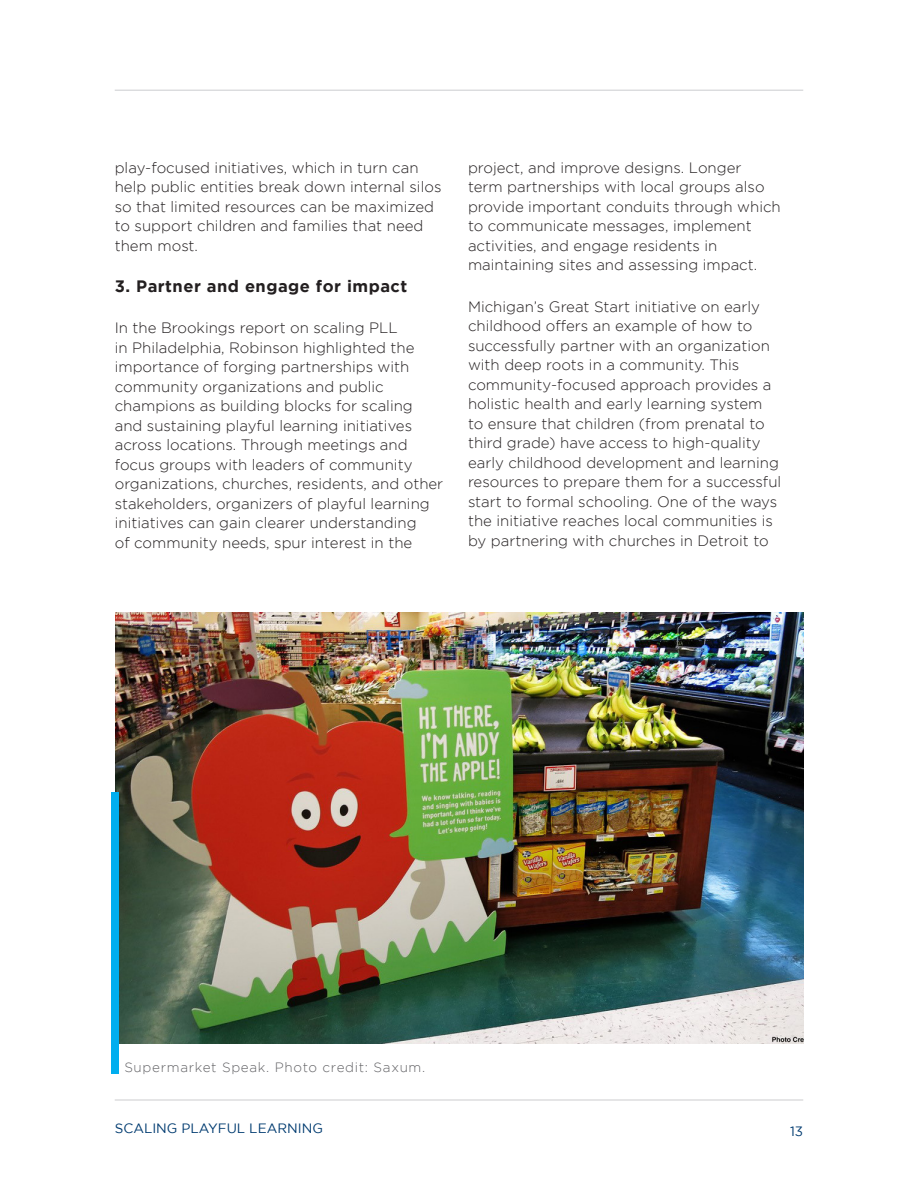
<style>
.page{position:relative;width:918px;height:1188px;background:#fff}
.page>*{position:absolute;margin:0;border:0;box-sizing:border-box;transform-origin:0 0}
.Normal_wrd_2{font:700 16.5px "Gotham";letter-spacing:.03em;color:#231f20}
.Normal_wrd_2-2{font:300 15px/19.5px "Gotham";color:#231f20}
.t1{font:300 13.5px "Gotham";letter-spacing:.05em;color:#636366}
.t2{font:13.5px "Gotham";color:#003b70}
</style>
<div class="page">
<hr style="left:115px;top:1099px;width:688px;height:2px;background:#d1d2d4">
<hr style="left:115px;top:90px;width:688px;height:1px;background:#d1d2d4">
<img style="left:115px;top:612px;width:689px;height:432px">
<div style="left:112px;top:792px;width:7px;height:281px;background:#00aeef"></div>
<p class="Normal_wrd_2-2" style="left:115px;top:158px;width:328px">play-focused initiatives, which in turn can help public entities break down internal silos so that limited resources can be maximized to support children and families that need them most.</p>
<p class="Normal_wrd_2" style="left:115px;top:277px;width:294px">3. Partner and engage for impact</p>
<p class="Normal_wrd_2-2" style="left:115px;top:318px;width:330px">In the Brookings report on scaling PLL<br>in Philadelphia, Robinson highlighted the importance of forging partnerships with community organizations and public champions as building blocks for scaling and sustaining playful learning initiatives across locations. Through meetings and focus groups with leaders of community organizations, churches, residents, and other stakeholders, organizers of playful learning initiatives can gain clearer understanding<br>of community needs, spur interest in the</p>
<p class="Normal_wrd_2-2" style="left:468px;top:158px;width:314px">project, and improve designs. Longer<br>term partnerships with local groups also provide important conduits through which to communicate messages, implement activities, and engage residents in maintaining sites and assessing impact.</p>
<p class="Normal_wrd_2-2" style="left:468px;top:296px;width:315px">Michigan’s Great Start initiative on early childhood offers an example of how to successfully partner with an organization with deep roots in a community. This community-focused approach provides a holistic health and early learning system to ensure that children (from prenatal to third grade) have access to high-quality early childhood development and learning resources to prepare them for a successful start to formal schooling. One of the ways the initiative reaches local communities is by partnering with churches in Detroit to</p>
<p class="t1" style="left:124px;top:1059px;width:302px">Supermarket Speak. Photo credit: Saxum.</p>
<p class="t2" style="left:115px;top:1121px;width:210px">SCALING PLAYFUL LEARNING</p>
<p class="t2" style="left:790px;top:1124px;width:15px">13</p>
</div>
